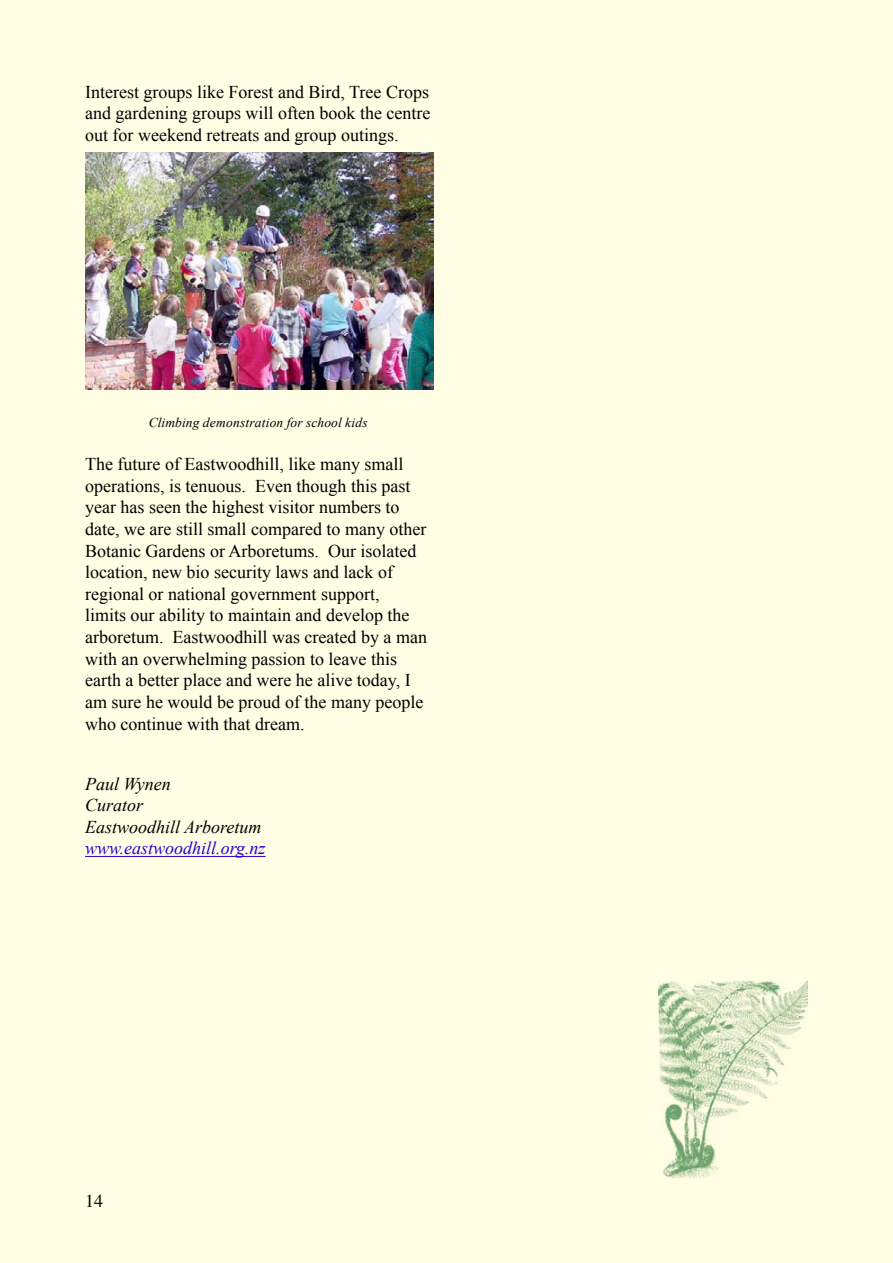
<style>
.page{position:relative;width:893px;height:1263px;background:#fffde4}
.page>*{position:absolute;margin:0;border:0;box-sizing:border-box;transform-origin:0 0}
.Body_text{font:18px/21.6px "Times New Roman";color:#000;text-align:justify}
.body_text_no_para_space{font:italic 18px "Times New Roman";color:#000}
.body_text_no_para_space-2{font:italic 18px "Times New Roman";color:#2200d5}
.t1{font:18px "Times";color:#000}
.t2{font:italic 13.5px "Times New Roman";letter-spacing:.01em;color:#000}
</style>
<div class="page">
<hr style="left:85px;top:856px;width:181px;height:1px;background:#2200d5">
<img style="left:85px;top:153px;width:349px;height:236px">
<img style="left:658px;top:980px;width:150px;height:198px">
<p class="Body_text" style="left:85px;top:80px;width:347px">Interest groups like Forest and Bird, Tree Crops and gardening groups will often book the centre out for weekend retreats and group outings.</p>
<p class="t2" style="left:149px;top:415px;width:220px">Climbing demonstration for school kids</p>
<p class="Body_text" style="left:85px;top:453px;width:343px;text-align:left">The future of Eastwoodhill, like many small operations, is tenuous. Even though this past year has seen the highest visitor numbers to date, we are still small compared to many other Botanic Gardens or Arboretums. Our isolated location, new bio security laws and lack of regional or national government support,<br>limits our ability to maintain and develop the arboretum. Eastwoodhill was created by a man with an overwhelming passion to leave this earth a better place and were he alive today, I am sure he would be proud of the many people who continue with that dream.</p>
<p class="body_text_no_para_space" style="left:85px;top:773px;width:87px">Paul Wynen</p>
<p class="body_text_no_para_space" style="left:85px;top:795px;width:60px">Curator</p>
<p class="body_text_no_para_space" style="left:85px;top:816px;width:178px">Eastwoodhill Arboretum</p>
<p class="body_text_no_para_space-2" style="left:85px;top:838px;width:182px">www.eastwoodhill.org.nz</p>
<p class="t1" style="left:85px;top:1189px;width:19px">14</p>
</div>
